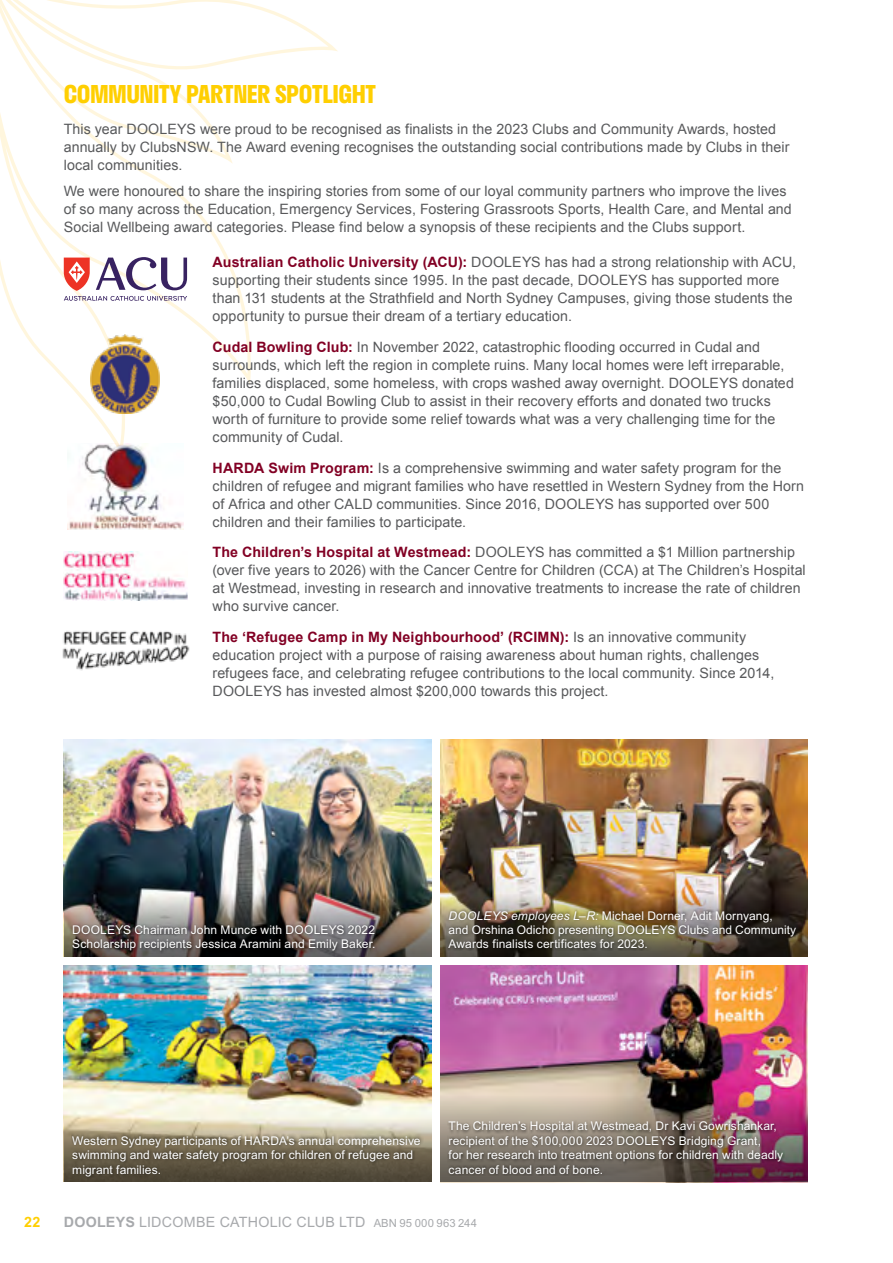
<style>
.page{position:relative;width:893px;height:1263px;background:#fff}
.page>*{position:absolute;margin:0;border:0;box-sizing:border-box;transform-origin:0 0}
.t1{font:700 24px "Stratos";letter-spacing:-.02em;color:#ffcf01}
.t2{font:14.25px/18px "Arial";letter-spacing:.005em;color:#58595b}
.t3{font:14.25px "Arial MT Std";letter-spacing:.015em;color:#a7a9ac}
.t4{font:700 14.25px "Arial MT Std";color:#ffcf01}
.t5{font:12px/14.4px "Arial MT Std";letter-spacing:.01em;color:#fff}
.s1{font-weight:700;color:#820024}
.s2{font-style:italic}
.s3{font-weight:700}
.s4{font-size:11.25px}
</style>
<div class="page">
<svg style="left:0;top:0;width:337px;height:444px"></svg>
<img style="left:62px;top:631px;width:128px;height:40px">
<img style="left:64px;top:552px;width:123px;height:48px">
<img style="left:91px;top:334px;width:69px;height:79px">
<svg style="left:64px;top:257px;width:123px;height:44px"></svg>
<img style="left:67px;top:444px;width:117px;height:85px">
<img style="left:440px;top:965px;width:368px;height:130px">
<img style="left:440px;top:1095px;width:368px;height:87px">
<div style="left:447px;top:1120px;width:338px;height:55px;background:#000;opacity:.5"></div>
<img style="left:440px;top:740px;width:368px;height:153px">
<img style="left:440px;top:893px;width:368px;height:64px">
<div style="left:446px;top:907px;width:352px;height:44px;background:#000;opacity:.5"></div>
<img style="left:64px;top:740px;width:368px;height:153px">
<img style="left:64px;top:893px;width:368px;height:64px">
<div style="left:71px;top:922px;width:306px;height:32px;background:#000;opacity:.5"></div>
<img style="left:64px;top:965px;width:368px;height:153px">
<svg style="left:64px;top:1118px;width:368px;height:64px;background:#beb59d"></svg>
<div style="left:71px;top:1133px;width:352px;height:46px;background:#000;opacity:.5"></div>
<h1 class="t1" style="left:64px;top:75px;width:314px">COMMUNITY PARTNER SPOTLIGHT</h1>
<p class="t2" style="left:64px;top:120px;width:727px">This year DOOLEYS were proud to be recognised as finalists in the 2023 Clubs and Community Awards, hosted annually by ClubsNSW. The Award evening recognises the outstanding social contributions made by Clubs in their local communities.</p>
<p class="t2" style="left:64px;top:182px;width:730px">We were honoured to share the inspiring stories from some of our loyal community partners who improve the lives of so many across the Education, Emergency Services, Fostering Grassroots Sports, Health Care, and Mental and<br>Social Wellbeing award categories. Please find below a synopsis of these recipients and the Clubs support.</p>
<p class="t2" style="left:213px;top:253px;width:585px"><span class="s1">Australian Catholic University (ACU):</span> DOOLEYS has had a strong relationship with ACU, supporting their students since 1995. In the past decade, DOOLEYS has supported more than 131 students at the Strathfield and North Sydney Campuses, giving those students the opportunity to pursue their dream of a tertiary education.</p>
<p class="t2" style="left:213px;top:338px;width:583px"><span class="s1">Cudal Bowling Club:</span> In November 2022, catastrophic flooding occurred in Cudal and surrounds, which left the region in complete ruins. Many local homes were left irreparable, families displaced, some homeless, with crops washed away overnight. DOOLEYS donated $50,000 to Cudal Bowling Club to assist in their recovery efforts and donated two trucks worth of furniture to provide some relief towards what was a very challenging time for the community of Cudal.</p>
<p class="t2" style="left:213px;top:459px;width:593px"><span class="s1">HARDA Swim Program:</span> Is a comprehensive swimming and water safety program for the children of refugee and migrant families who have resettled in Western Sydney from the Horn of Africa and other CALD communities. Since 2016, DOOLEYS has supported over 500 children and their families to participate.</p>
<p class="t2" style="left:213px;top:543px;width:595px"><span class="s1">The Children’s Hospital at Westmead:</span> DOOLEYS has committed a $1 Million partnership (over five years to 2026) with the Cancer Centre for Children (CCA) at The Children’s Hospital at Westmead, investing in research and innovative treatments to increase the rate of children who survive cancer.</p>
<p class="t2" style="left:213px;top:628px;width:563px"><span class="s1">The ‘Refugee Camp in My Neighbourhood’ (RCIMN):</span> Is an innovative community education project with a purpose of raising awareness about human rights, challenges refugees face, and celebrating refugee contributions to the local community. Since 2014, DOOLEYS has invested almost $200,000 towards this project.</p>
<p class="t5" style="left:72px;top:922px;width:305px">DOOLEYS Chairman John Munce with DOOLEYS 2022<br>Scholarship recipients Jessica Aramini and Emily Baker.</p>
<p class="t5" style="left:449px;top:908px;width:349px"><span class="s2">DOOLEYS employees L–R:</span> Michael Dorner, Adit Mornyang,<br>and Orshina Odicho presenting DOOLEYS Clubs and Community<br>Awards finalists certificates for 2023.</p>
<p class="t5" style="left:72px;top:1133px;width:350px">Western Sydney participants of HARDA’s annual comprehensive swimming and water safety program for children of refugee and migrant families.</p>
<p class="t5" style="left:449px;top:1119px;width:336px">The Children’s Hospital at Westmead, Dr Kavi Gowrishankar, recipient of the $100,000 2023 DOOLEYS Bridging Grant,<br>for her research into treatment options for children with deadly cancer of blood and of bone.</p>
<p class="t4" style="left:24px;top:1213px;width:18px">22</p>
<p class="t3" style="left:64px;top:1213px;width:415px"><span class="s3">DOOLEYS</span> LIDCOMBE CATHOLIC CLUB LTD <span class="s4">ABN 95 000 963 244</span></p>
</div>
